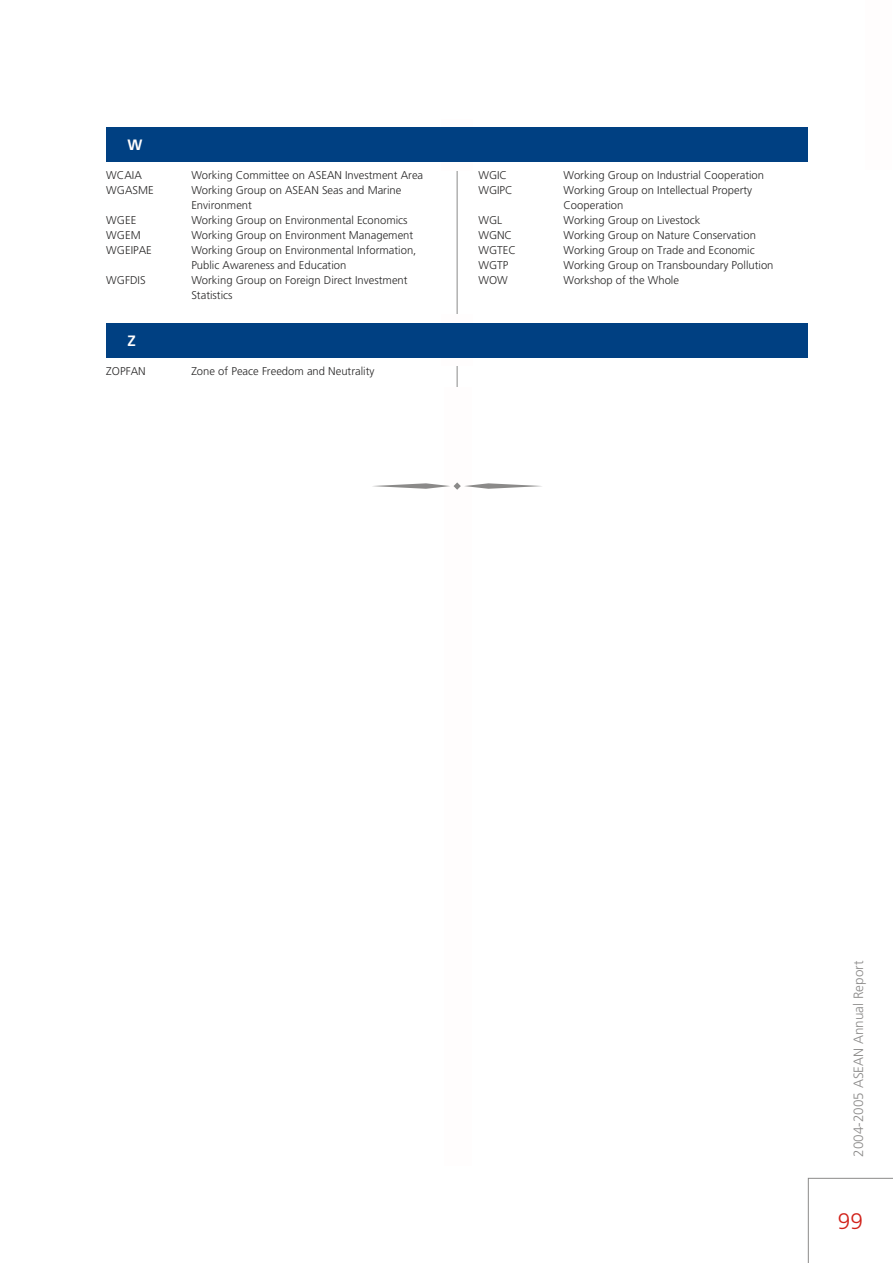
<style>
.page{position:relative;width:893px;height:1263px;background:#fff}
.page>*{position:absolute;margin:0;border:0;box-sizing:border-box;transform-origin:0 0}
.t1{font:300 22.5px "Frutiger";color:#d12119}
.t2{font:700 15px "Frutiger";color:#fffdfd}
.t3{font:300 13.5px "Frutiger";color:#8b8a89}
.t4{font:300 11.25px/15px "Frutiger";color:#282727}
</style>
<div class="page">
<svg style="left:808px;top:1178px;width:85px;height:85px"></svg>
<hr style="left:457px;top:128px;width:1px;height:1007px;background:#8b8a89">
<div style="left:441px;top:119px;width:32px;height:51px;background:#fffdfd"></div>
<div style="left:106px;top:128px;width:702px;height:34px;background:#004082"></div>
<div style="left:441px;top:315px;width:32px;height:51px;background:#fffdfd"></div>
<div style="left:106px;top:323px;width:702px;height:34px;background:#004082"></div>
<svg style="left:372px;top:482px;width:170px;height:8px"></svg>
<h2 class="t2" style="left:128px;top:136px;width:16px">W</h2>
<p class="t4" style="left:106px;top:167px;width:37px">WCAIA</p>
<p class="t4" style="left:191px;top:167px;width:233px">Working Committee on ASEAN Investment Area</p>
<p class="t4" style="left:106px;top:182px;width:49px">WGASME</p>
<p class="t4" style="left:191px;top:182px;width:212px">Working Group on ASEAN Seas and Marine<br>Environment</p>
<p class="t4" style="left:106px;top:212px;width:31px">WGEE</p>
<p class="t4" style="left:191px;top:212px;width:218px">Working Group on Environmental Economics</p>
<p class="t4" style="left:106px;top:227px;width:36px">WGEM</p>
<p class="t4" style="left:191px;top:227px;width:223px">Working Group on Environment Management</p>
<p class="t4" style="left:106px;top:242px;width:47px">WGEIPAE</p>
<p class="t4" style="left:191px;top:242px;width:227px">Working Group on Environmental Information,<br>Public Awareness and Education</p>
<p class="t4" style="left:106px;top:272px;width:41px">WGFDIS</p>
<p class="t4" style="left:191px;top:272px;width:218px">Working Group on Foreign Direct Investment<br>Statistics</p>
<h2 class="t2" style="left:128px;top:332px;width:10px">Z</h2>
<p class="t4" style="left:106px;top:363px;width:41px">ZOPFAN</p>
<p class="t4" style="left:191px;top:363px;width:185px">Zone of Peace Freedom and Neutrality</p>
<p class="t4" style="left:478px;top:167px;width:30px">WGIC</p>
<p class="t4" style="left:563px;top:167px;width:202px">Working Group on Industrial Cooperation</p>
<p class="t4" style="left:478px;top:182px;width:36px">WGIPC</p>
<p class="t4" style="left:563px;top:182px;width:190px">Working Group on Intellectual Property<br>Cooperation</p>
<p class="t4" style="left:478px;top:212px;width:25px">WGL</p>
<p class="t4" style="left:563px;top:212px;width:138px">Working Group on Livestock</p>
<p class="t4" style="left:478px;top:227px;width:35px">WGNC</p>
<p class="t4" style="left:563px;top:227px;width:194px">Working Group on Nature Conservation</p>
<p class="t4" style="left:478px;top:242px;width:39px">WGTEC</p>
<p class="t4" style="left:563px;top:242px;width:193px">Working Group on Trade and Economic</p>
<p class="t4" style="left:478px;top:257px;width:31px">WGTP</p>
<p class="t4" style="left:563px;top:257px;width:212px">Working Group on Transboundary Pollution</p>
<p class="t4" style="left:478px;top:272px;width:31px">WOW</p>
<p class="t4" style="left:563px;top:272px;width:117px">Workshop of the Whole</p>
<p class="t3" style="left:851px;top:1157px;width:197px;rotate:-90deg">2004-2005 ASEAN Annual Report</p>
<h1 class="t1" style="left:838px;top:1209px;width:27px">99</h1>
</div>
